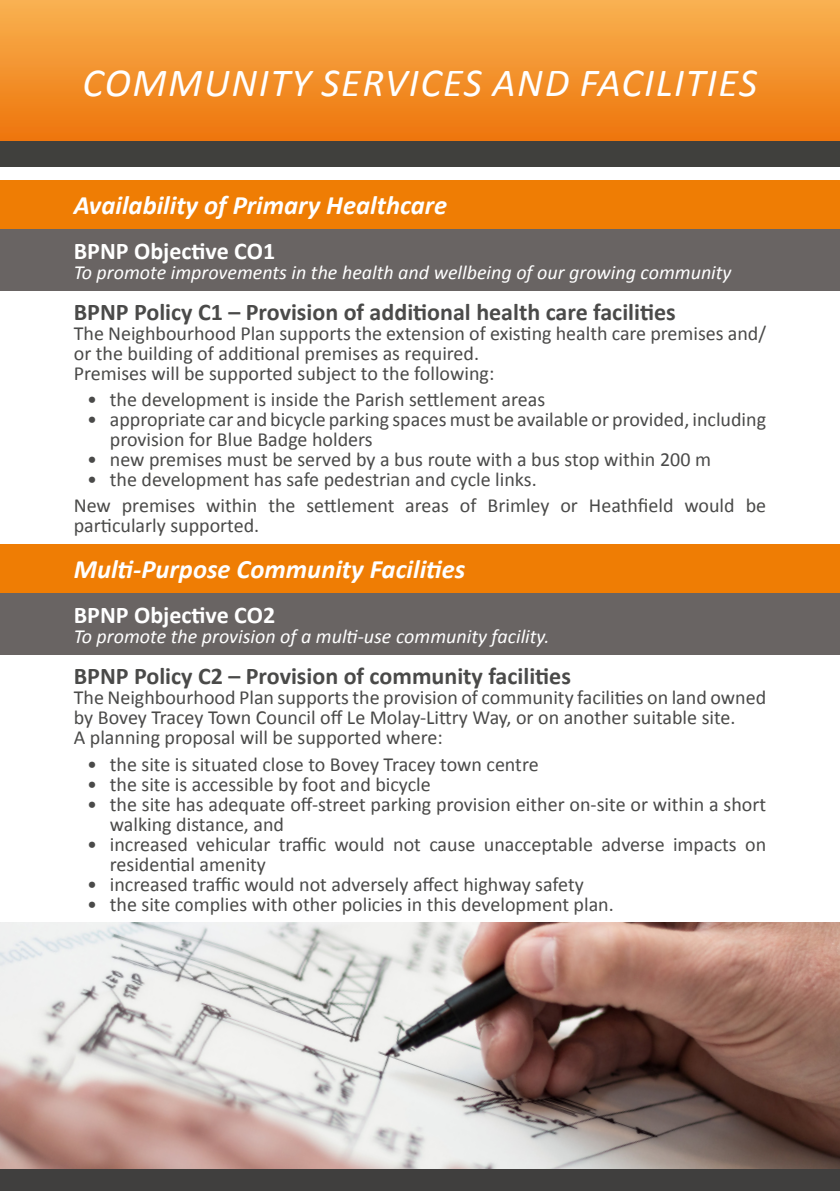
<style>
.page{position:relative;width:840px;height:1191px;background:#fff}
.page>*{position:absolute;margin:0;border:0;box-sizing:border-box;transform-origin:0 0}
.t1{font:italic 40px "Calibri";letter-spacing:.04em;color:#fff}
.t2{font:italic 700 26.6px "Calibri";color:#fff}
.t3{font:700 24px "Calibri";color:#4a4a49}
.t4{font:700 24px "Calibri";color:#fff}
.t5{font:20px/20px "Calibri";color:#4a4a49}
.t6{font:italic 20px "Calibri";color:#fff}
</style>
<div class="page">
<div style="left:0;top:1168px;width:839px;height:23px;background:#403f3e"></div>
<div style="left:0;top:228px;width:839px;height:63px;background:#696463"></div>
<div style="left:0;top:592px;width:839px;height:63px;background:#696463"></div>
<div style="left:0;top:180px;width:839px;height:48px;background:#ef7d04"></div>
<div style="left:0;top:544px;width:839px;height:48px;background:#ef7d04"></div>
<div style="left:0;top:0;width:839px;height:150px;background:linear-gradient(to bottom,#f9b251,#ed7107)"></div>
<div style="left:0;top:142px;width:839px;height:25px;background:#40403d"></div>
<img style="left:0;top:922px;width:839px;height:246px">
<h1 class="t1" style="left:83px;top:55px;width:675px">COMMUNITY SERVICES AND FACILITIES</h1>
<h2 class="t2" style="left:74px;top:186px;width:375px">Availability of Primary Healthcare</h2>
<p class="t4" style="left:74px;top:234px;width:203px">BPNP Objective CO1</p>
<p class="t6" style="left:74px;top:259px;width:659px">To promote improvements in the health and wellbeing of our growing community</p>
<p class="t3" style="left:74px;top:295px;width:603px">BPNP Policy C1 – Provision of additional health care facilities</p>
<p class="t5" style="left:74px;top:323px;width:693px">The Neighbourhood Plan supports the extension of existing health care premises and/ or the building of additional premises as required.<br>Premises will be supported subject to the following:</p>
<p class="t5" style="left:87px;top:389px;width:459px">• the development is inside the Parish settlement areas</p>
<p class="t5" style="left:110px;top:409px;width:657px;text-indent:-23px">• appropriate car and bicycle parking spaces must be available or provided, including provision for Blue Badge holders</p>
<p class="t5" style="left:87px;top:449px;width:625px">• new premises must be served by a bus route with a bus stop within 200 m</p>
<p class="t5" style="left:74px;top:466px;width:693px;line-height:26px;text-indent:13px">• the development has safe pedestrian and cycle links.<br>New premises within the settlement areas of Brimley or Heathfield would be</p>
<p class="t5" style="left:74px;top:515px;width:187px">particularly supported.</p>
<h2 class="t2" style="left:74px;top:550px;width:393px">Multi-Purpose Community Facilities</h2>
<p class="t4" style="left:74px;top:598px;width:203px">BPNP Objective CO2</p>
<p class="t6" style="left:74px;top:623px;width:477px">To promote the provision of a multi-use community facility.</p>
<p class="t3" style="left:74px;top:659px;width:498px">BPNP Policy C2 – Provision of community facilities</p>
<p class="t5" style="left:74px;top:687px;width:693px">The Neighbourhood Plan supports the provision of community facilities on land owned by Bovey Tracey Town Council off Le Molay-Littry Way, or on another suitable site.<br>A planning proposal will be supported where:</p>
<p class="t5" style="left:87px;top:753px;width:453px">• the site is situated close to Bovey Tracey town centre</p>
<p class="t5" style="left:87px;top:773px;width:345px">• the site is accessible by foot and bicycle</p>
<p class="t5" style="left:110px;top:793px;width:657px;text-indent:-23px">• the site has adequate off-street parking provision either on-site or within a short walking distance, and</p>
<p class="t5" style="left:110px;top:833px;width:657px;text-indent:-23px">• increased vehicular traffic would not cause unacceptable adverse impacts on residential amenity</p>
<p class="t5" style="left:87px;top:873px;width:498px">• increased traffic would not adversely affect highway safety</p>
<p class="t5" style="left:87px;top:893px;width:528px">• the site complies with other policies in this development plan.</p>
</div>
